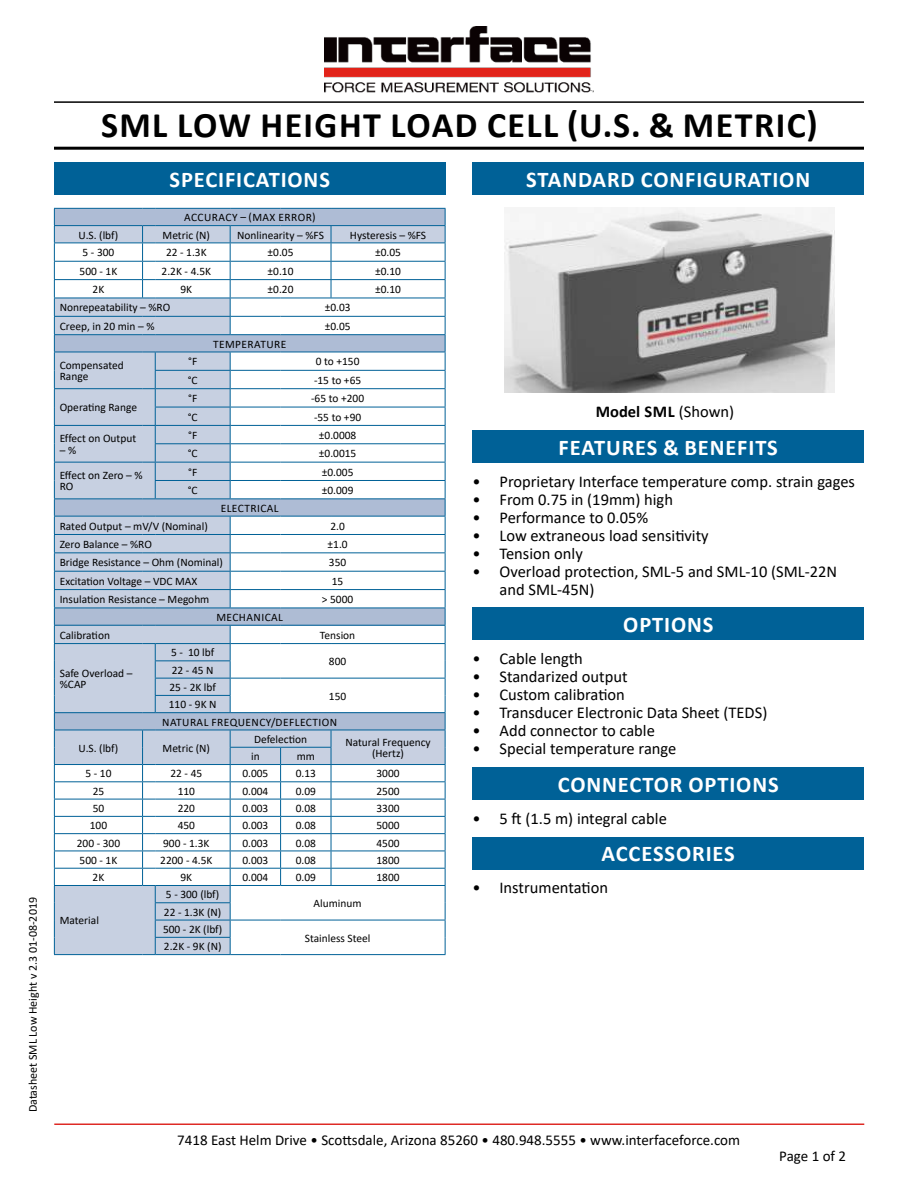
<style>
.page{position:relative;width:918px;height:1188px;background:#fff}
.page>*{position:absolute;margin:0;border:0;box-sizing:border-box;transform-origin:0 0}
.t1{font:700 36px "Calibri";letter-spacing:.04em;color:#000}
.t2{font:700 22.5px "Calibri";letter-spacing:.04em;color:#fff}
.t3{font:16.5px/18px "Calibri";color:#000}
.t4{font:700 16.5px "Calibri";color:#000}
.t5{font:15px "Calibri";color:#000}
.t6{font:12px "Calibri";color:#000}
.t7{font:11.4px/11.4px "Calibri";color:#000}
.t8{font:11.4px/17.2px "Calibri";letter-spacing:.04em;color:#000}
.s1{font-weight:400}
</style>
<div class="page">
<hr style="left:54px;top:1123px;width:810px;height:2px;background:#de2a25">
<img style="left:324px;top:27px;width:270px;height:66px">
<hr style="left:54px;top:101px;width:810px;height:2px;background:#000">
<hr style="left:54px;top:147px;width:810px;height:3px;background:#000">
<div style="left:473px;top:430px;width:391px;height:32px;background:#006197"></div>
<div style="left:473px;top:608px;width:391px;height:32px;background:#006197"></div>
<div style="left:473px;top:837px;width:391px;height:32px;background:#006197"></div>
<div style="left:54px;top:163px;width:392px;height:32px;background:#006197"></div>
<div style="left:473px;top:163px;width:391px;height:32px;background:#006197"></div>
<svg style="left:54px;top:208px;width:392px;height:747px"></svg>
<hr style="left:155px;top:954px;width:75px;height:1px;background:#006197">
<hr style="left:230px;top:954px;width:51px;height:1px;background:#006197">
<hr style="left:281px;top:954px;width:50px;height:1px;background:#006197">
<hr style="left:331px;top:954px;width:115px;height:1px;background:#006197">
<img style="left:505px;top:208px;width:330px;height:185px">
<div style="left:473px;top:767px;width:391px;height:33px;background:#006197"></div>
<p class="t6" style="left:29px;top:1112px;width:217px;rotate:-90deg">Datasheet SML Low Height v 2.3 01-08-2019</p>
<h1 class="t1" style="left:101px;top:99px;width:718px">SML LOW HEIGHT LOAD CELL (U.S. &amp; METRIC)</h1>
<h2 class="t2" style="left:169px;top:164px;width:162px">SPECIFICATIONS</h2>
<h2 class="t2" style="left:526px;top:164px;width:285px">STANDARD CONFIGURATION</h2>
<p class="t8" style="left:184px;top:209px;width:133px">ACCURACY – (MAX ERROR)</p>
<p class="t7" style="left:79px;top:230px;width:41px">U.S. (lbf)</p>
<p class="t7" style="left:163px;top:230px;width:49px">Metric (N)</p>
<p class="t7" style="left:237px;top:230px;width:88px">Nonlinearity – %FS</p>
<p class="t7" style="left:350px;top:230px;width:78px">Hysteresis – %FS</p>
<p class="t7" style="left:83px;top:248px;width:33px">5 - 300</p>
<p class="t7" style="left:166px;top:248px;width:42px">22 - 1.3K</p>
<p class="t7" style="left:268px;top:248px;width:27px">±0.05</p>
<p class="t7" style="left:375px;top:248px;width:27px">±0.05</p>
<p class="t7" style="left:80px;top:266px;width:39px">500 - 1K</p>
<p class="t7" style="left:162px;top:266px;width:51px">2.2K - 4.5K</p>
<p class="t7" style="left:268px;top:266px;width:27px">±0.10</p>
<p class="t7" style="left:375px;top:266px;width:27px">±0.10</p>
<p class="t7" style="left:93px;top:284px;width:13px">2K</p>
<p class="t7" style="left:181px;top:284px;width:13px">9K</p>
<p class="t7" style="left:268px;top:284px;width:27px">±0.20</p>
<p class="t7" style="left:375px;top:284px;width:27px">±0.10</p>
<p class="t7" style="left:60px;top:302px;width:112px">Nonrepeatability – %RO</p>
<p class="t7" style="left:325px;top:303px;width:27px">±0.03</p>
<p class="t7" style="left:60px;top:321px;width:96px">Creep, in 20 min – %</p>
<p class="t7" style="left:325px;top:321px;width:27px">±0.05</p>
<p class="t8" style="left:213px;top:335px;width:75px">TEMPERATURE</p>
<p class="t7" style="left:60px;top:360px;width:66px">Compensated<br>Range</p>
<p class="t7" style="left:188px;top:357px;width:11px">°F</p>
<p class="t7" style="left:316px;top:357px;width:45px">0 to +150</p>
<p class="t7" style="left:188px;top:375px;width:11px">°C</p>
<p class="t7" style="left:314px;top:375px;width:49px">-15 to +65</p>
<p class="t7" style="left:60px;top:402px;width:79px">Operating Range</p>
<p class="t7" style="left:60px;top:433px;width:78px">Effect on Output</p>
<p class="t7" style="left:60px;top:445px;width:18px">– %</p>
<p class="t7" style="left:188px;top:394px;width:11px">°F</p>
<p class="t7" style="left:311px;top:394px;width:54px">-65 to +200</p>
<p class="t7" style="left:188px;top:412px;width:11px">°C</p>
<p class="t7" style="left:314px;top:412px;width:49px">-55 to +90</p>
<p class="t7" style="left:188px;top:430px;width:11px">°F</p>
<p class="t7" style="left:319px;top:430px;width:39px">±0.0008</p>
<p class="t7" style="left:188px;top:449px;width:11px">°C</p>
<p class="t7" style="left:319px;top:449px;width:39px">±0.0015</p>
<p class="t7" style="left:60px;top:469px;width:84px">Effect on Zero – %<br>RO</p>
<p class="t7" style="left:188px;top:467px;width:11px">°F</p>
<p class="t7" style="left:322px;top:467px;width:33px">±0.005</p>
<p class="t7" style="left:188px;top:485px;width:11px">°C</p>
<p class="t7" style="left:322px;top:485px;width:33px">±0.009</p>
<p class="t8" style="left:221px;top:499px;width:60px">ELECTRICAL</p>
<p class="t7" style="left:60px;top:520px;width:150px">Rated Output – mV/V (Nominal)</p>
<p class="t7" style="left:330px;top:521px;width:16px">2.0</p>
<p class="t7" style="left:60px;top:538px;width:94px">Zero Balance – %RO</p>
<p class="t7" style="left:328px;top:539px;width:22px">±1.0</p>
<p class="t7" style="left:60px;top:557px;width:165px">Bridge Resistance – Ohm (Nominal)</p>
<p class="t7" style="left:329px;top:558px;width:19px">350</p>
<p class="t7" style="left:60px;top:575px;width:139px">Excitation Voltage – VDC MAX</p>
<p class="t7" style="left:332px;top:576px;width:13px">15</p>
<p class="t7" style="left:60px;top:593px;width:151px">Insulation Resistance – Megohm</p>
<p class="t7" style="left:322px;top:594px;width:33px">&gt; 5000</p>
<p class="t8" style="left:216px;top:608px;width:68px">MECHANICAL</p>
<p class="t7" style="left:60px;top:629px;width:52px">Calibration</p>
<p class="t7" style="left:320px;top:630px;width:37px">Tension</p>
<p class="t7" style="left:60px;top:667px;width:74px">Safe Overload – %CAP</p>
<p class="t7" style="left:171px;top:648px;width:45px">5 - 10 lbf</p>
<p class="t7" style="left:329px;top:657px;width:19px">800</p>
<p class="t7" style="left:169px;top:662px;width:48px;line-height:17.2px">22 - 45 N<br>25 - 2K lbf</p>
<p class="t7" style="left:329px;top:691px;width:19px">150</p>
<p class="t8" style="left:162px;top:697px;width:176px;text-indent:7px">110 - 9K N<br>NATURAL FREQUENCY/DEFLECTION</p>
<p class="t7" style="left:79px;top:743px;width:41px">U.S. (lbf)</p>
<p class="t7" style="left:163px;top:743px;width:49px">Metric (N)</p>
<p class="t7" style="left:254px;top:733px;width:54px">Defelection</p>
<p class="t7" style="left:345px;top:736px;width:87px;text-align:center">Natural Frequency (Hertz)</p>
<p class="t7" style="left:251px;top:752px;width:10px">in</p>
<p class="t7" style="left:297px;top:752px;width:20px">mm</p>
<p class="t7" style="left:85px;top:769px;width:28px">5 - 10</p>
<p class="t7" style="left:170px;top:769px;width:33px">22 - 45</p>
<p class="t7" style="left:242px;top:769px;width:28px">0.005</p>
<p class="t7" style="left:296px;top:769px;width:22px">0.13</p>
<p class="t7" style="left:377px;top:769px;width:25px">3000</p>
<p class="t7" style="left:93px;top:786px;width:13px">25</p>
<p class="t7" style="left:178px;top:786px;width:19px">110</p>
<p class="t7" style="left:242px;top:786px;width:28px">0.004</p>
<p class="t7" style="left:296px;top:786px;width:22px">0.09</p>
<p class="t7" style="left:377px;top:786px;width:25px">2500</p>
<p class="t7" style="left:93px;top:803px;width:13px">50</p>
<p class="t7" style="left:178px;top:803px;width:19px">220</p>
<p class="t7" style="left:242px;top:803px;width:28px">0.003</p>
<p class="t7" style="left:296px;top:803px;width:22px">0.08</p>
<p class="t7" style="left:377px;top:803px;width:25px">3300</p>
<p class="t7" style="left:90px;top:821px;width:19px">100</p>
<p class="t7" style="left:178px;top:821px;width:19px">450</p>
<p class="t7" style="left:242px;top:821px;width:28px">0.003</p>
<p class="t7" style="left:296px;top:821px;width:22px">0.08</p>
<p class="t7" style="left:377px;top:821px;width:25px">5000</p>
<p class="t7" style="left:77px;top:838px;width:45px">200 - 300</p>
<p class="t7" style="left:163px;top:838px;width:48px">900 - 1.3K</p>
<p class="t7" style="left:242px;top:838px;width:28px">0.003</p>
<p class="t7" style="left:296px;top:838px;width:22px">0.08</p>
<p class="t7" style="left:377px;top:838px;width:25px">4500</p>
<p class="t7" style="left:80px;top:855px;width:39px">500 - 1K</p>
<p class="t7" style="left:160px;top:855px;width:54px">2200 - 4.5K</p>
<p class="t7" style="left:242px;top:855px;width:28px">0.003</p>
<p class="t7" style="left:296px;top:855px;width:22px">0.08</p>
<p class="t7" style="left:377px;top:855px;width:25px">1800</p>
<p class="t7" style="left:93px;top:873px;width:13px">2K</p>
<p class="t7" style="left:181px;top:873px;width:13px">9K</p>
<p class="t7" style="left:242px;top:873px;width:28px">0.004</p>
<p class="t7" style="left:296px;top:873px;width:22px">0.09</p>
<p class="t7" style="left:377px;top:873px;width:25px">1800</p>
<p class="t7" style="left:60px;top:916px;width:41px">Material</p>
<p class="t7" style="left:166px;top:890px;width:55px">5 - 300 (lbf)</p>
<p class="t7" style="left:314px;top:897px;width:50px">Aluminum</p>
<p class="t7" style="left:163px;top:904px;width:61px;line-height:17.2px">22 - 1.3K (N)<br>500 - 2K (lbf)</p>
<p class="t7" style="left:305px;top:933px;width:67px">Stainless Steel</p>
<p class="t7" style="left:164px;top:942px;width:59px">2.2K - 9K (N)</p>
<h3 class="t4" style="left:596px;top:406px;width:140px">Model SML <span class="s1">(Shown)</span></h3>
<h2 class="t2" style="left:559px;top:431px;width:221px">FEATURES &amp; BENEFITS</h2>
<h3 class="t3" style="left:473px;top:473px;width:384px">• Proprietary Interface temperature comp. strain gages</h3>
<h3 class="t3" style="left:473px;top:491px;width:202px">• From 0.75 in (19mm) high</h3>
<h3 class="t3" style="left:473px;top:509px;width:177px">• Performance to 0.05%</h3>
<h3 class="t3" style="left:473px;top:527px;width:238px">• Low extraneous load sensitivity</h3>
<h3 class="t3" style="left:473px;top:545px;width:112px">• Tension only</h3>
<h3 class="t3" style="left:500px;top:563px;width:339px;text-indent:-27px">• Overload protection, SML-5 and SML-10 (SML-22N and SML-45N)</h3>
<h2 class="t2" style="left:623px;top:609px;width:92px">OPTIONS</h2>
<h3 class="t3" style="left:473px;top:651px;width:112px">• Cable length</h3>
<h3 class="t3" style="left:473px;top:669px;width:157px">• Standarized output</h3>
<h3 class="t3" style="left:473px;top:687px;width:154px">• Custom calibration</h3>
<h3 class="t3" style="left:473px;top:705px;width:296px">• Transducer Electronic Data Sheet (TEDS)</h3>
<h3 class="t3" style="left:473px;top:723px;width:184px">• Add connector to cable</h3>
<h3 class="t3" style="left:473px;top:741px;width:205px">• Special temperature range</h3>
<h2 class="t2" style="left:558px;top:769px;width:222px">CONNECTOR OPTIONS</h2>
<h3 class="t3" style="left:472px;top:811px;width:196px">• 5 ft (1.5 m) integral cable</h3>
<h2 class="t2" style="left:602px;top:838px;width:135px">ACCESSORIES</h2>
<h3 class="t3" style="left:473px;top:879px;width:137px">• Instrumentation</h3>
<h3 class="t5" style="left:177px;top:1129px;width:564px">7418 East Helm Drive • Scottsdale, Arizona 85260 • 480.948.5555 • www.interfaceforce.com</h3>
<h3 class="t5" style="left:779px;top:1151px;width:68px">Page 1 of 2</h3>
</div>
